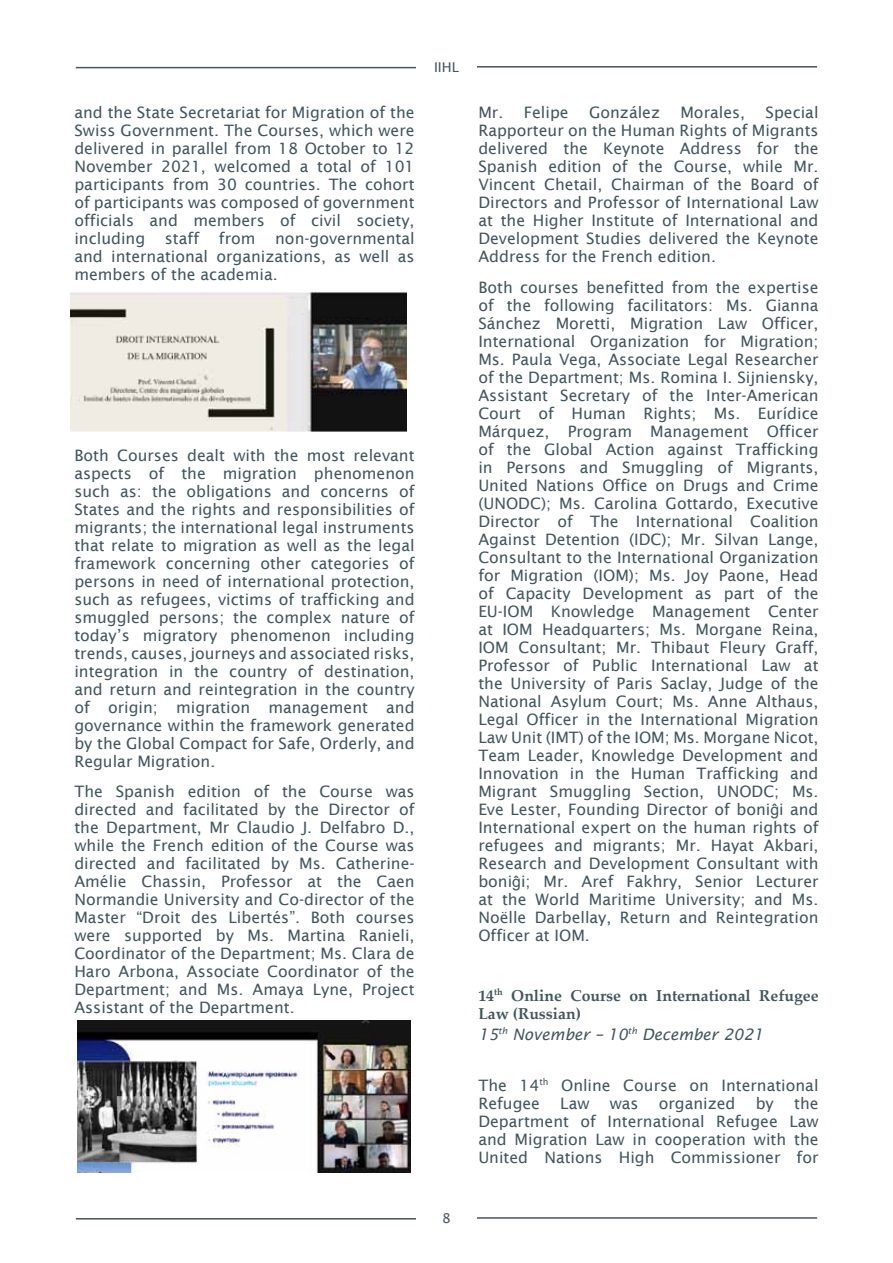
<style>
.page{position:relative;width:893px;height:1263px;background:#fff}
.page>*{position:absolute;margin:0;border:0;box-sizing:border-box;transform-origin:0 0}
.t1{font:15.75px/18px "Lucida Sans";color:#41565e;text-align:justify}
.t2{font:700 15.75px/18px "Palatino Linotype";color:#41565e}
.t3{font:italic 15.75px "Lucida Sans";color:#41565e}
.t4{font:13.5px "Lucida Sans";color:#41565e}
.s1{font-family:"Arial"}
</style>
<div class="page">
<hr style="left:76px;top:67px;width:340px;height:1px;background:#41565e">
<hr style="left:477px;top:66px;width:340px;height:2px;background:#41565e">
<hr style="left:76px;top:1218px;width:340px;height:1px;background:#41565e">
<hr style="left:477px;top:1217px;width:340px;height:2px;background:#41565e">
<img style="left:70px;top:292px;width:336px;height:140px">
<img style="left:78px;top:1020px;width:332px;height:152px">
<p class="t1" style="left:74px;top:104px;width:342px">and the State Secretariat for Migration of the Swiss Government. The Courses, which were delivered in parallel from 18 October to 12<br>November 2021, welcomed a total of 101 participants from 30 countries. The cohort of participants was composed of government officials and members of civil society, including</p>
<p class="t1" style="left:165px;top:230px;width:36px">staff</p>
<p class="t1" style="left:219px;top:230px;width:38px">from</p>
<p class="t1" style="left:74px;top:230px;width:342px;text-indent:201px">non-governmental and international organizations, as well as members of the academia.</p>
<p class="t1" style="left:74px;top:446px;width:342px">Both Courses dealt with the most relevant aspects of the migration phenomenon such as: the obligations and concerns of States and the rights and responsibilities of migrants; the international legal instruments that relate to migration as well as the legal framework concerning other categories of persons in need of international protection, such as refugees, victims of trafficking and smuggled persons; the complex nature of today’s migratory phenomenon including trends, causes, journeys and associated risks, integration in the country of destination, and return and reintegration in the country of origin; migration management and governance within the framework generated by the Global Compact for Safe, Orderly, and Regular Migration.</p>
<p class="t1" style="left:74px;top:782px;width:342px">The Spanish edition of the Course was directed and facilitated by the Director of the Department, Mr Claudio J. Delfabro D., while the French edition of the Course was directed and facilitated by Ms. Catherine-Amélie Chassin, Professor at the Caen Normandie University and Co-director of the Master “Droit des Libertés”. Both courses were supported by Ms. Martina Ranieli, Coordinator of the Department; Ms. Clara de Haro Arbona, Associate Coordinator of the Department; and Ms. Amaya Lyne, Project Assistant of the Department.</p>
<p class="t4" style="left:434px;top:60px;width:26px">IIHL</p>
<p class="t4" style="left:442px;top:1211px;width:10px">8</p>
<p class="t1" style="left:478px;top:104px;width:342px;text-indent:287px">Special Rapporteur on the Human Rights of Migrants delivered the Keynote Address for the Spanish edition of the Course, while Mr.<br>Vincent Chetail, Chairman of the Board of Directors and Professor of International Law at the Higher Institute of International and Development Studies delivered the Keynote Address for the French edition.</p>
<p class="t1" style="left:478px;top:278px;width:342px">Both courses benefitted from the expertise of the following facilitators: Ms. Gianna Sánchez Moretti, Migration Law Officer, International Organization for Migration; Ms. Paula Vega, Associate Legal Researcher of the Department; Ms. Romina I. Sijniensky, Assistant Secretary of the Inter-American Court of Human Rights; Ms. Eurídice Márquez, Program Management Officer of the Global Action against Trafficking in Persons and Smuggling of Migrants, United Nations Office on Drugs and Crime (UNODC); Ms. Carolina Gottardo, Executive Director of The International Coalition Against Detention (IDC); Mr. Silvan Lange, Consultant to the International Organization for Migration (IOM); Ms. Joy Paone, Head of Capacity Development as part of the EU-IOM Knowledge Management Center at IOM Headquarters; Ms. Morgane Reina, IOM Consultant; Mr. Thibaut Fleury Graff, Professor of Public International Law at the University of Paris Saclay, Judge of the National Asylum Court; Ms. Anne Althaus, Legal Officer in the International Migration Law Unit (IMT) of the IOM; Ms. Morgane Nicot, Team Leader, Knowledge Development and Innovation in the Human Trafficking and Migrant Smuggling Section, UNODC; Ms.<br>Eve Lester, Founding Director of boni<span class="s1">ĝ</span>i and International expert on the human rights of refugees and migrants; Mr. Hayat Akbari, Research and Development Consultant with boni<span class="s1">ĝ</span>i; Mr. Aref Fakhry, Senior Lecturer at the World Maritime University; and Ms.<br>Noëlle Darbellay, Return and Reintegration Officer at IOM.</p>
<p class="t1" style="left:478px;top:104px;width:92px">Mr. Felipe</p>
<p class="t1" style="left:589px;top:104px;width:72px">González</p>
<p class="t1" style="left:680px;top:104px;width:66px">Morales,</p>
<p class="t2" style="left:478px;top:986px;width:342px">14<sup>th</sup> Online Course on International Refugee<br>Law (Russian)</p>
<p class="t3" style="left:478px;top:1025px;width:286px">15<sup>th</sup> November – 10<sup>th</sup> December 2021</p>
<p class="t1" style="left:478px;top:1076px;width:342px">The 14<sup>th</sup> Online Course on International<br>Refugee</p>
<p class="t1" style="left:478px;top:1094px;width:342px;text-indent:316px">the Department of International Refugee Law and Migration Law in cooperation with the United Nations High Commissioner for</p>
<p class="t1" style="left:560px;top:1094px;width:31px">Law</p>
<p class="t1" style="left:610px;top:1094px;width:30px">was</p>
<p class="t1" style="left:659px;top:1094px;width:78px">organized</p>
<p class="t1" style="left:756px;top:1094px;width:20px">by</p>
</div>
